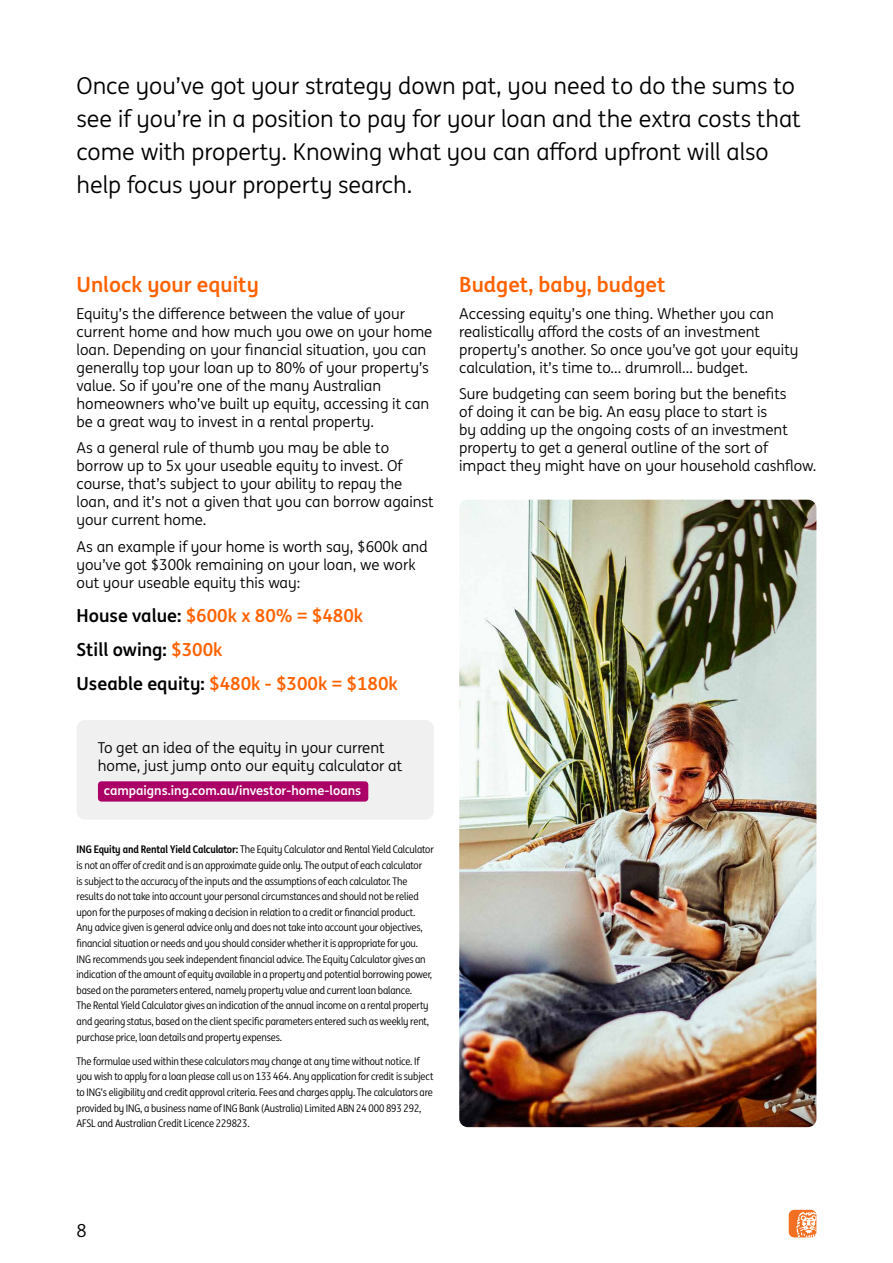
<style>
.page{position:relative;width:893px;height:1263px;background:#fff}
.page>*{position:absolute;margin:0;border:0;box-sizing:border-box;transform-origin:0 0}
.t1{font:23.25px/33px "ING Me";color:#000}
.t2{font:700 21px "ING Me";color:#ff6200}
.t3{font:700 18px/34px "ING Me";color:#ff6200}
.t4{font:18px "ING Me";color:#000}
.t5{font:15px/18px "ING Me";color:#000}
.t6{font:700 12.75px "ING Me";color:#fff}
.t7{font:10.5px/15.6px "ING Me Narrow";letter-spacing:-.01em;color:#000}
.s1{color:#000}
.s2{font-weight:700}
</style>
<div class="page">
<div style="left:789px;top:1210px;width:27px;height:27px;background:#f36f21;border-radius:6px"></div>
<svg style="left:796px;top:1212px;width:20px;height:25px"></svg>
<img style="left:459px;top:500px;width:357px;height:627px">
<div style="left:77px;top:720px;width:357px;height:100px;background:#f0f0f0;border-radius:9px"></div>
<div style="left:98px;top:781px;width:270px;height:20px;background:#ab0066;border-radius:3px"></div>
<h1 class="t1" style="left:77px;top:68px;width:726px">Once you’ve got your strategy down pat, you need to do the sums to see if you’re in a position to pay for your loan and the extra costs that come with property. Knowing what you can afford upfront will also help focus your property search.</h1>
<h2 class="t2" style="left:77px;top:268px;width:184px">Unlock your equity</h2>
<p class="t5" style="left:77px;top:304px;width:357px">Equity’s the difference between the value of your current home and how much you owe on your home loan. Depending on your financial situation, you can generally top your loan up to 80% of your property’s value. So if you’re one of the many Australian homeowners who’ve built up equity, accessing it can be a great way to invest in a rental property.</p>
<h3 class="t5" style="left:77px;top:438px;width:359px">As a general rule of thumb you may be able to borrow up to 5x your useable equity to invest. Of course, that’s subject to your ability to repay the loan, and it’s not a given that you can borrow against your current home.</h3>
<h3 class="t5" style="left:77px;top:537px;width:353px">As an example if your home is worth say, $600k and you’ve got $300k remaining on your loan, we work out your useable equity this way:</h3>
<h3 class="t3" style="left:77px;top:597px;width:323px"><span class="s1">House value:</span> $600k x 80% = $480k<br><span class="s1">Still owing:</span> $300k<br><span class="s1">Useable equity:</span> $480k - $300k = $180k</h3>
<h3 class="t5" style="left:98px;top:737px;width:306px">To get an idea of the equity in your current home, just jump onto our equity calculator at</h3>
<p class="t6" style="left:104px;top:780px;width:259px">campaigns.ing.com.au/investor-home-loans</p>
<p class="t7" style="left:77px;top:841px;width:359px"><span class="s2">ING Equity and Rental Yield Calculator:</span> The Equity Calculator and Rental Yield Calculator is not an offer of credit and is an approximate guide only. The output of each calculator<br>is subject to the accuracy of the inputs and the assumptions of each calculator. The results do not take into account your personal circumstances and should not be relied upon for the purposes of making a decision in relation to a credit or financial product.<br>Any advice given is general advice only and does not take into account your objectives, financial situation or needs and you should consider whether it is appropriate for you.<br>ING recommends you seek independent financial advice. The Equity Calculator gives an indication of the amount of equity available in a property and potential borrowing power, based on the parameters entered, namely property value and current loan balance.<br>The Rental Yield Calculator gives an indication of the annual income on a rental property and gearing status, based on the client specific parameters entered such as weekly rent, purchase price, loan details and property expenses.</p>
<p class="t7" style="left:77px;top:1053px;width:358px">The formulae used within these calculators may change at any time without notice. If you wish to apply for a loan please call us on 133 464. Any application for credit is subject to ING’s eligibility and credit approval criteria. Fees and charges apply. The calculators are provided by ING, a business name of ING Bank (Australia) Limited ABN 24 000 893 292, AFSL and Australian Credit Licence 229823.</p>
<h2 class="t2" style="left:459px;top:268px;width:208px">Budget, baby, budget</h2>
<h3 class="t5" style="left:459px;top:304px;width:341px">Accessing equity’s one thing. Whether you can realistically afford the costs of an investment property’s another. So once you’ve got your equity calculation, it’s time to… drumroll… budget.</h3>
<h3 class="t5" style="left:459px;top:384px;width:359px">Sure budgeting can seem boring but the benefits<br>of doing it can be big. An easy place to start is<br>by adding up the ongoing costs of an investment property to get a general outline of the sort of impact they might have on your household cashflow.</h3>
<h3 class="t4" style="left:77px;top:1218px;width:12px">8</h3>
</div>
